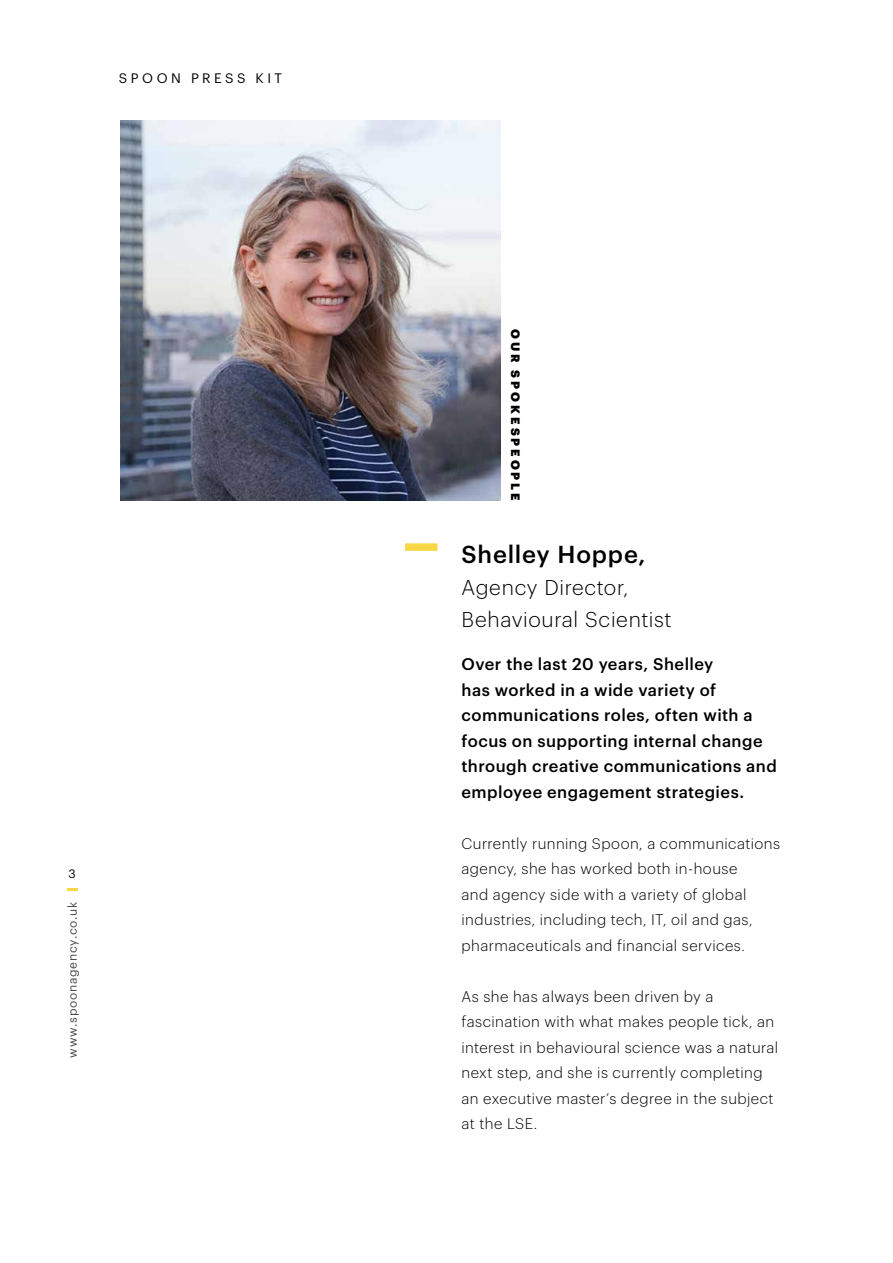
<style>
.page{position:relative;width:893px;height:1263px;background:#fff}
.page>*{position:absolute;margin:0;border:0;box-sizing:border-box;transform-origin:0 0}
.t1{font:500 24px "Graphik";letter-spacing:.035em;color:#000}
.t2{font:300 21px/31.8px "Graphik";letter-spacing:.03em;color:#000}
.t3{font:500 16.5px/25.5px "Graphik";letter-spacing:.03em;color:#000}
.t4{font:300 15px/25.5px "Graphik";letter-spacing:.03em;color:#000}
.t5{font:13.5px "Graphik";letter-spacing:.26em;color:#000}
.t6{font:12px "Graphik";letter-spacing:.06em;color:#49494b}
.t7{font:900 12px "Graphik";letter-spacing:.245em;color:#000}
.t8{font:12px "Graphik";color:#000}
</style>
<div class="page">
<svg style="left:67px;top:889px;width:10px;height:2px"></svg>
<img style="left:120px;top:120px;width:380px;height:380px">
<div style="left:405px;top:543px;width:32px;height:8px;background:#f8d646"></div>
<p class="t5" style="left:119px;top:68px;width:165px">SPOON PRESS KIT</p>
<p class="t8" style="left:68px;top:864px;width:9px">3</p>
<p class="t6" style="left:64px;top:1058px;width:157px;rotate:-90deg">www.spoonagency.co.uk</p>
<p class="t7" style="left:525px;top:329px;width:173px;rotate:90deg">OUR SPOKESPEOPLE</p>
<h1 class="t1" style="left:461px;top:536px;width:186px">Shelley Hoppe,</h1>
<h2 class="t2" style="left:461px;top:570px;width:212px">Agency Director,<br>Behavioural Scientist</h2>
<p class="t3" style="left:461px;top:650px;width:317px">Over the last 20 years, Shelley<br>has worked in a wide variety of communications roles, often with a focus on supporting internal change through creative communications and employee engagement strategies.</p>
<p class="t4" style="left:461px;top:829px;width:320px">Currently running Spoon, a communications agency, she has worked both in-house<br>and agency side with a variety of global industries, including tech, IT, oil and gas, pharmaceuticals and financial services.</p>
<p class="t4" style="left:461px;top:982px;width:318px">As she has always been driven by a fascination with what makes people tick, an interest in behavioural science was a natural next step, and she is currently completing an executive master’s degree in the subject at the LSE.</p>
</div>
